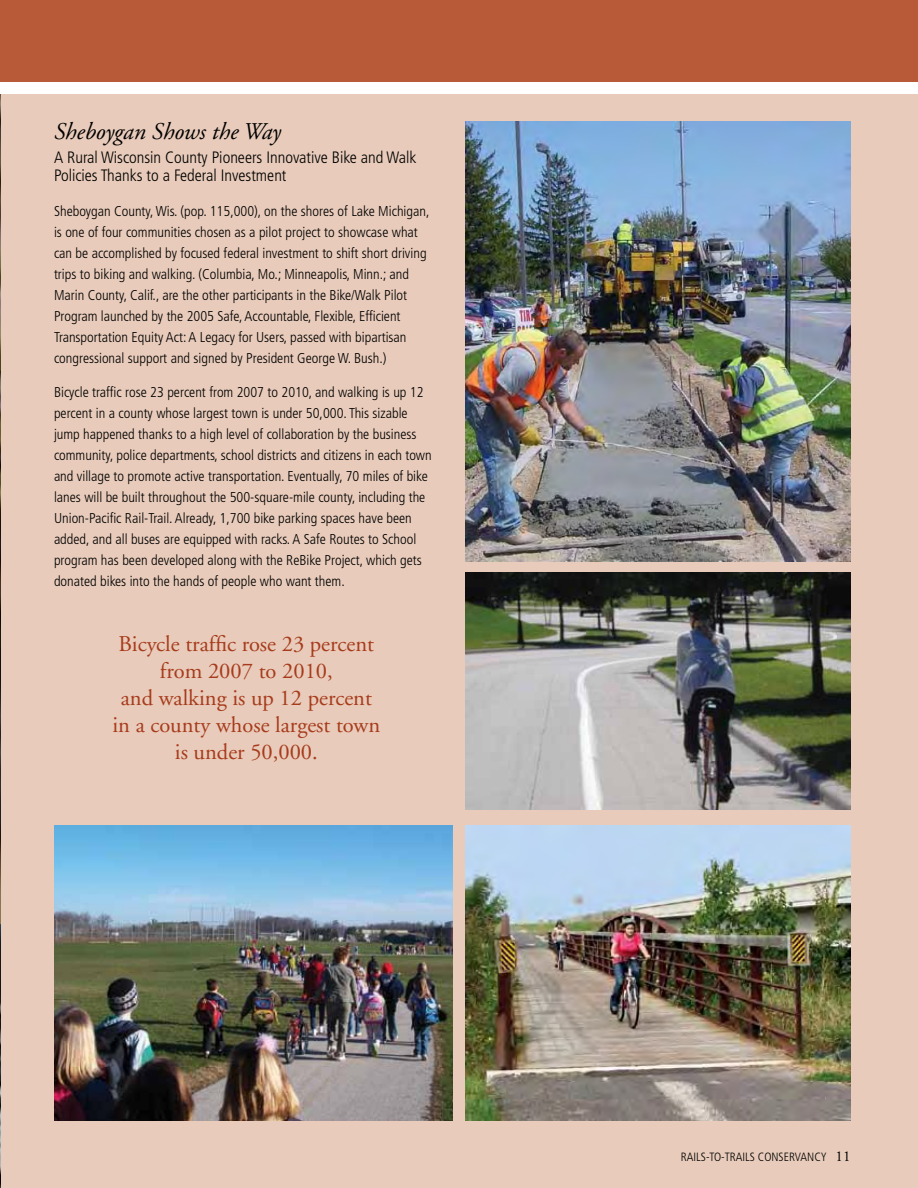
<style>
.page{position:relative;width:918px;height:1188px;background:#fff}
.page>*{position:absolute;margin:0;border:0;box-sizing:border-box;transform-origin:0 0}
.t1{font:italic 24px "Adobe Garamond";color:#000}
.t2{font:22.5px/27px "Adobe Garamond";color:#a73b1c;text-align:center}
.t3{font:300 condensed 16.5px/18px "Frutiger LT Std";color:#000}
.t4{font:300 condensed 14.25px/21px "Frutiger LT Std";color:#000}
.t5{font:300 condensed 12px "Frutiger LT Std";color:#000}
.s1{font-family:"Adobe Garamond";font-weight:400;font-stretch:normal;font-size:15px}
</style>
<div class="page">
<div style="left:1px;top:94px;width:917px;height:1094px;background:#e8cbba"></div>
<div style="left:0;top:0;width:918px;height:82px;background:#b85a38"></div>
<img style="left:0;top:95px;width:1px;height:1093px">
<img style="left:466px;top:122px;width:384px;height:439px">
<img style="left:466px;top:825px;width:384px;height:295px">
<img style="left:466px;top:572px;width:384px;height:238px">
<img style="left:54px;top:825px;width:398px;height:295px">
<h1 class="t1" style="left:54px;top:118px;width:229px">Sheboygan Shows the Way</h1>
<p class="t3" style="left:54px;top:149px;width:364px">A Rural Wisconsin County Pioneers Innovative Bike and Walk<br>Policies Thanks to a Federal Investment</p>
<p class="t4" style="left:54px;top:201px;width:377px">Sheboygan County, Wis. (pop. 115,000), on the shores of Lake Michigan, is one of four communities chosen as a pilot project to showcase what can be accomplished by focused federal investment to shift short driving trips to biking and walking. (Columbia, Mo.; Minneapolis, Minn.; and Marin County, Calif., are the other participants in the Bike/Walk Pilot Program launched by the 2005 Safe, Accountable, Flexible, Efficient Transportation Equity Act: A Legacy for Users, passed with bipartisan congressional support and signed by President George W. Bush.)</p>
<p class="t4" style="left:54px;top:382px;width:379px">Bicycle traffic rose 23 percent from 2007 to 2010, and walking is up 12 percent in a county whose largest town is under 50,000. This sizable jump happened thanks to a high level of collaboration by the business community, police departments, school districts and citizens in each town and village to promote active transportation. Eventually, 70 miles of bike lanes will be built throughout the 500-square-mile county, including the Union-Pacific Rail-Trail. Already, 1,700 bike parking spaces have been added, and all buses are equipped with racks. A Safe Routes to School program has been developed along with the ReBike Project, which gets donated bikes into the hands of people who want them.</p>
<h2 class="t2" style="left:112px;top:631px;width:269px">Bicycle traffic rose 23 percent from 2007 to 2010,<br>and walking is up 12 percent in a county whose largest town is under 50,000.</h2>
<p class="t5" style="left:681px;top:1150px;width:171px">RAILS-TO-TRAILS CONSERVANCY <span class="s1">11</span></p>
</div>
